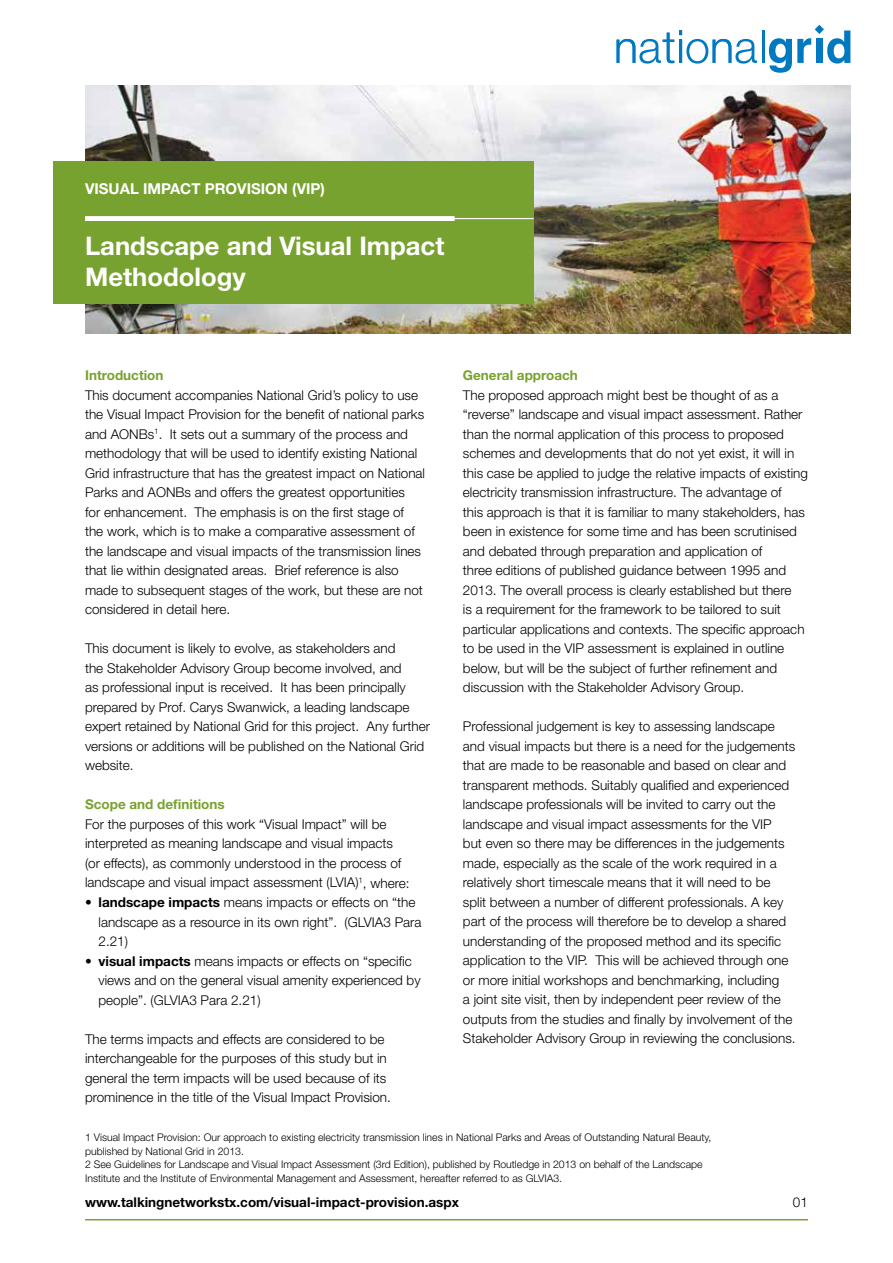
<style>
.page{position:relative;width:893px;height:1263px;background:#fff}
.page>*{position:absolute;margin:0;border:0;box-sizing:border-box;transform-origin:0 0}
.t1{font:700 25.65px/30.6px "Helvetica Neue";color:#fff}
.t2{font:700 15px "Helvetica Neue";color:#fff}
.t3{font:300 13.5px/19.5px "Helvetica Neue";color:#000}
.t4{font:700 13.5px "Helvetica Neue";color:#000}
.t5{font:700 13.5px "Helvetica Neue";color:#78a22f}
.t6{font:300 10.5px/13.5px "Helvetica Neue";color:#000}
.s1{font-weight:700}
</style>
<div class="page">
<img style="left:85px;top:85px;width:765px;height:249px">
<div style="left:53px;top:162px;width:481px;height:142px;background:#78a22f"></div>
<hr style="left:85px;top:1219px;width:723px;height:1px;background:#78a22f">
<hr style="left:446px;top:218px;width:88px;height:1px;background:#fff">
<div style="left:85px;top:216px;width:370px;height:5px;background:#fff"></div>
<svg style="left:617px;top:31px;width:140px;height:33px"></svg>
<hr style="left:762px;top:31px;width:2px;height:32px;background:#0079c1">
<svg style="left:769px;top:25px;width:81px;height:48px"></svg>
<p class="t2" style="left:85px;top:179px;width:241px">VISUAL IMPACT PROVISION (VIP)</p>
<h1 class="t1" style="left:85px;top:230px;width:361px">Landscape and Visual Impact<br>Methodology</h1>
<p class="t5" style="left:85px;top:367px;width:80px">Introduction</p>
<p class="t3" style="left:85px;top:385px;width:342px">This document accompanies National Grid’s policy to use the Visual Impact Provision for the benefit of national parks and AONBs<sup>1</sup>. It sets out a summary of the process and methodology that will be used to identify existing National Grid infrastructure that has the greatest impact on National Parks and AONBs and offers the greatest opportunities<br>for enhancement. The emphasis is on the first stage of the work, which is to make a comparative assessment of the landscape and visual impacts of the transmission lines that lie within designated areas. Brief reference is also made to subsequent stages of the work, but these are not considered in detail here.</p>
<p class="t3" style="left:85px;top:639px;width:346px">This document is likely to evolve, as stakeholders and<br>the Stakeholder Advisory Group become involved, and<br>as professional input is received. It has been principally prepared by Prof. Carys Swanwick, a leading landscape expert retained by National Grid for this project. Any further versions or additions will be published on the National Grid website.</p>
<p class="t5" style="left:85px;top:796px;width:141px">Scope and definitions</p>
<p class="t3" style="left:85px;top:814px;width:326px">For the purposes of this work “Visual Impact” will be interpreted as meaning landscape and visual impacts (or effects), as commonly understood in the process of landscape and visual impact assessment (LVIA)<sup>1</sup>, where:</p>
<p class="t3" style="left:99px;top:892px;width:324px;text-indent:-14px">• <span class="s1">landscape impacts</span> means impacts or effects on “the landscape as a resource in its own right”. (GLVIA3 Para<br>2.21)</p>
<p class="t3" style="left:99px;top:951px;width:324px;text-indent:-14px">• <span class="s1">visual impacts</span> means impacts or effects on “specific views and on the general visual amenity experienced by people”. (GLVIA3 Para 2.21)</p>
<p class="t3" style="left:85px;top:1029px;width:307px">The terms impacts and effects are considered to be interchangeable for the purposes of this study but in general the term impacts will be used because of its prominence in the title of the Visual Impact Provision.</p>
<p class="t5" style="left:463px;top:367px;width:116px">General approach</p>
<p class="t3" style="left:463px;top:385px;width:346px">The proposed approach might best be thought of as a “reverse” landscape and visual impact assessment. Rather than the normal application of this process to proposed schemes and developments that do not yet exist, it will in this case be applied to judge the relative impacts of existing electricity transmission infrastructure. The advantage of<br>this approach is that it is familiar to many stakeholders, has been in existence for some time and has been scrutinised and debated through preparation and application of<br>three editions of published guidance between 1995 and 2013. The overall process is clearly established but there<br>is a requirement for the framework to be tailored to suit particular applications and contexts. The specific approach to be used in the VIP assessment is explained in outline below, but will be the subject of further refinement and discussion with the Stakeholder Advisory Group.</p>
<p class="t3" style="left:463px;top:716px;width:334px">Professional judgement is key to assessing landscape and visual impacts but there is a need for the judgements that are made to be reasonable and based on clear and transparent methods. Suitably qualified and experienced landscape professionals will be invited to carry out the landscape and visual impact assessments for the VIP<br>but even so there may be differences in the judgements made, especially as the scale of the work required in a relatively short timescale means that it will need to be split between a number of different professionals. A key part of the process will therefore be to develop a shared understanding of the proposed method and its specific application to the VIP. This will be achieved through one or more initial workshops and benchmarking, including<br>a joint site visit, then by independent peer review of the outputs from the studies and finally by involvement of the Stakeholder Advisory Group in reviewing the conclusions.</p>
<p class="t6" style="left:85px;top:1131px;width:628px">1 Visual Impact Provision: Our approach to existing electricity transmission lines in National Parks and Areas of Outstanding Natural Beauty, published by National Grid in 2013.<br>2 See Guidelines for Landscape and Visual Impact Assessment (3rd Edition), published by Routledge in 2013 on behalf of the Landscape Institute and the Institute of Environmental Management and Assessment, hereafter referred to as GLVIA3.</p>
<p class="t4" style="left:85px;top:1193px;width:375px">www.talkingnetworkstx.com/visual-impact-provision.aspx</p>
<p class="t3" style="left:793px;top:1192px;width:17px">01</p>
</div>
